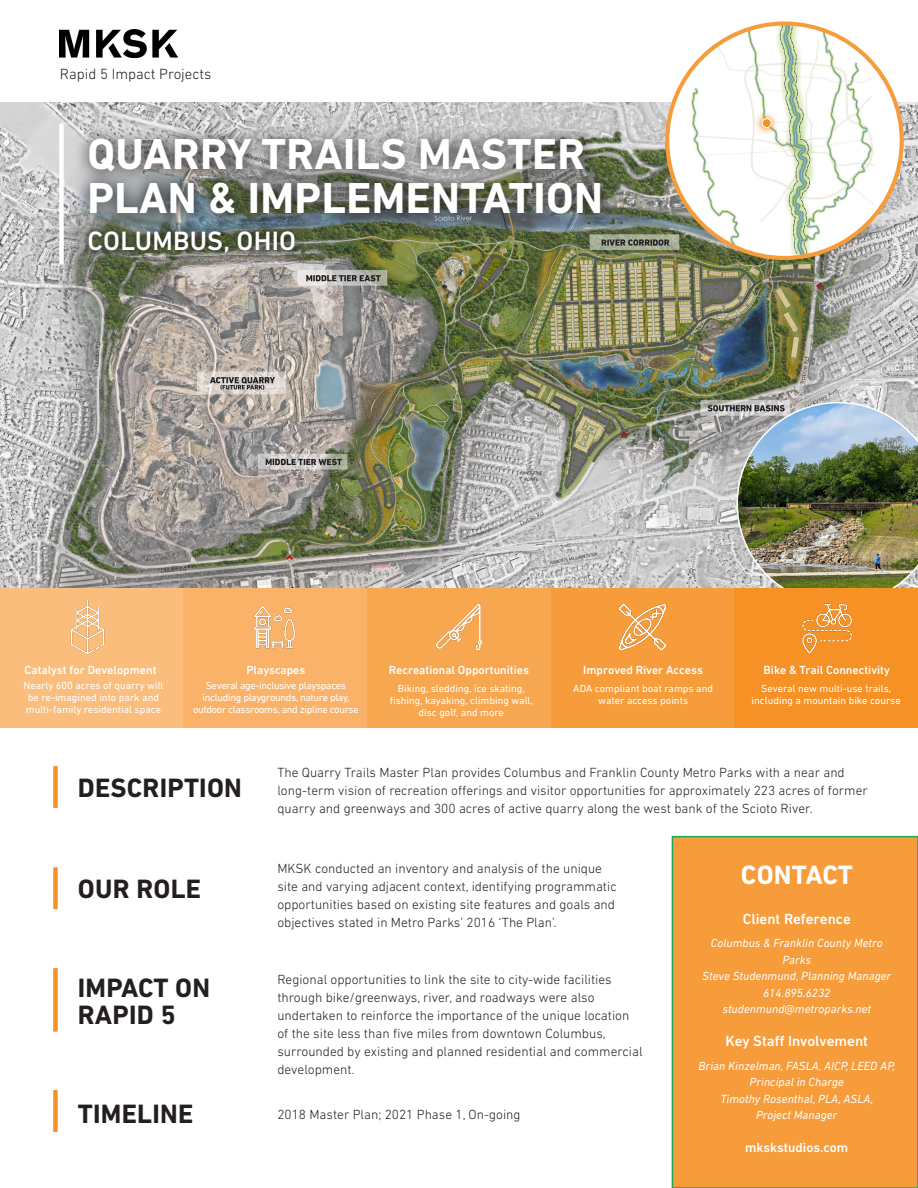
<style>
.page{position:relative;width:918px;height:1188px;background:#fff}
.page>*{position:absolute;margin:0;border:0;box-sizing:border-box;transform-origin:0 0}
.t1{font:700 44.1px/43.5px "DIN Next LT Pro";letter-spacing:.01em;color:#fff}
.t2{font:700 27px/27px "DIN Next LT Pro";letter-spacing:.01em;color:#231f20}
.t3{font:500 27px "DIN Next LT Pro";letter-spacing:.01em;color:#fff}
.t4{font:700 27px "DIN Next LT Pro";letter-spacing:.005em;color:#fff}
.t5{font:500 15px "DIN Next LT Pro";color:#fff}
.t6{font:300 15px "DIN Next LT Pro";color:#231f20}
.t7{font:300 13.5px/18px "DIN Next LT Pro";color:#231f20}
.t8{font:500 13.5px "DIN Next LT Pro";color:#fff}
.t9{font:italic 12px/16.5px "DIN Next LT Pro";color:#fff;text-align:center}
.t10{font:500 12px "DIN Next LT Pro";color:#fff}
.t11{font:10.5px/12px "DIN Next LT Pro";color:#fff;text-align:center}
.t12{font:10.5px/12px "DIN Next LT Pro";letter-spacing:-.03em;color:#fff;text-align:center}
</style>
<div class="page">
<img style="left:59px;top:29px;width:118px;height:29px">
<img style="left:0;top:103px;width:918px;height:485px">
<div style="left:59px;top:124px;width:5px;height:141px;background:#fff"></div>
<svg style="left:74px;top:125px;width:541px;height:103px;background:#7c7f7b"></svg>
<div style="left:53px;top:867px;width:5px;height:42px;background:#f69125"></div>
<div style="left:53px;top:968px;width:5px;height:64px;background:#f69125"></div>
<div style="left:672px;top:837px;width:246px;height:351px;background:#f79c3b"></div>
<div style="left:672px;top:836px;width:246px;height:352px;border:2px solid #1aa85c"></div>
<svg style="left:667px;top:24px;width:235px;height:234px"></svg>
<img style="left:679px;top:24px;width:211px;height:234px">
<div style="left:53px;top:1090px;width:5px;height:42px;background:#f69125"></div>
<svg style="left:81px;top:223px;width:222px;height:37px;background:#5b6255"></svg>
<div style="left:53px;top:766px;width:5px;height:42px;background:#f69125"></div>
<div style="left:754px;top:110px;width:26px;height:27px;background:#f69125;opacity:.75"></div>
<div style="left:762px;top:119px;width:9px;height:9px;background:#f69125;border-radius:50%"></div>
<div style="left:762px;top:118px;width:9px;height:10px;border:1px solid #fff;border-radius:50%"></div>
<img style="left:737px;top:402px;width:181px;height:186px">
<div style="left:0;top:588px;width:184px;height:140px;background:#fabd7c"></div>
<div style="left:184px;top:588px;width:183px;height:140px;background:#f9b267"></div>
<div style="left:367px;top:588px;width:184px;height:140px;background:#f8a751"></div>
<div style="left:551px;top:588px;width:183px;height:140px;background:#f79c3b"></div>
<img style="left:436px;top:604px;width:46px;height:46px">
<img style="left:620px;top:604px;width:45px;height:46px">
<div style="left:734px;top:588px;width:184px;height:140px;background:#f69125"></div>
<img style="left:802px;top:603px;width:50px;height:51px">
<img style="left:253px;top:605px;width:42px;height:44px">
<img style="left:70px;top:599px;width:35px;height:56px">
<p class="t6" style="left:60px;top:65px;width:153px">Rapid 5 Impact Projects</p>
<p class="t1" style="left:87px;top:132px;width:517px">QUARRY TRAILS MASTER<br>PLAN &amp; IMPLEMENTATION</p>
<p class="t3" style="left:87px;top:225px;width:210px">COLUMBUS, OHIO</p>
<p class="t10" style="left:25px;top:663px;width:134px">Catalyst for Development</p>
<p class="t11" style="left:24px;top:679px;width:141px;text-align:left">Nearly 600 acres of quarry will be re-imagined into park and multi-family residential space</p>
<p class="t10" style="left:246px;top:663px;width:61px">Playscapes</p>
<p class="t12" style="left:193px;top:679px;width:167px">Several age-inclusive playspaces including playgrounds, nature play, outdoor classrooms, and zipline course</p>
<p class="t10" style="left:389px;top:663px;width:142px">Recreational Opportunities</p>
<p class="t11" style="left:390px;top:682px;width:145px">Biking, sledding, ice skating, fishing, kayaking, climbing wall, disc golf, and more</p>
<p class="t10" style="left:583px;top:663px;width:121px">Improved River Access</p>
<p class="t11" style="left:573px;top:682px;width:141px">ADA compliant boat ramps and water access points</p>
<p class="t10" style="left:764px;top:663px;width:128px">Bike &amp; Trail Connectivity</p>
<p class="t11" style="left:752px;top:682px;width:151px">Several new multi-use trails, including a mountain bike course</p>
<p class="t2" style="left:78px;top:774px;width:166px">DESCRIPTION</p>
<p class="t7" style="left:277px;top:763px;width:592px">The Quarry Trails Master Plan provides Columbus and Franklin County Metro Parks with a near and long-term vision of recreation offerings and visitor opportunities for approximately 223 acres of former quarry and greenways and 300 acres of active quarry along the west bank of the Scioto River.</p>
<p class="t2" style="left:78px;top:876px;width:125px">OUR ROLE</p>
<p class="t2" style="left:78px;top:974px;width:134px">IMPACT ON<br>RAPID 5</p>
<p class="t7" style="left:277px;top:859px;width:341px">MKSK conducted an inventory and analysis of the unique site and varying adjacent context, identifying programmatic opportunities based on existing site features and goals and objectives stated in Metro Parks’ 2016 ‘The Plan’.</p>
<p class="t7" style="left:277px;top:970px;width:367px">Regional opportunities to link the site to city-wide facilities through bike/greenways, river, and roadways were also undertaken to reinforce the importance of the unique location of the site less than five miles from downtown Columbus, surrounded by existing and planned residential and commercial development.</p>
<p class="t2" style="left:78px;top:1100px;width:117px">TIMELINE</p>
<p class="t7" style="left:277px;top:1105px;width:245px">2018 Master Plan; 2021 Phase 1, On-going</p>
<p class="t4" style="left:741px;top:859px;width:113px">CONTACT</p>
<p class="t5" style="left:743px;top:910px;width:110px">Client Reference</p>
<p class="t9" style="left:711px;top:935px;width:173px">Columbus &amp; Franklin County Metro<br>Parks</p>
<p class="t9" style="left:702px;top:968px;width:190px">Steve Studenmund, Planning Manager</p>
<p class="t9" style="left:763px;top:984px;width:69px">614.895.6232</p>
<p class="t9" style="left:722px;top:1001px;width:150px">studenmund@metroparks.net</p>
<p class="t5" style="left:725px;top:1032px;width:144px">Key Staff Involvement</p>
<p class="t9" style="left:699px;top:1057px;width:198px">Brian Kinzelman, FASLA, AICP, LEED AP,<br>Principal in Charge</p>
<p class="t9" style="left:720px;top:1090px;width:155px">Timothy Rosenthal, PLA, ASLA,</p>
<p class="t9" style="left:756px;top:1107px;width:83px">Project Manager</p>
<p class="t8" style="left:745px;top:1140px;width:105px">mkskstudios.com</p>
</div>
